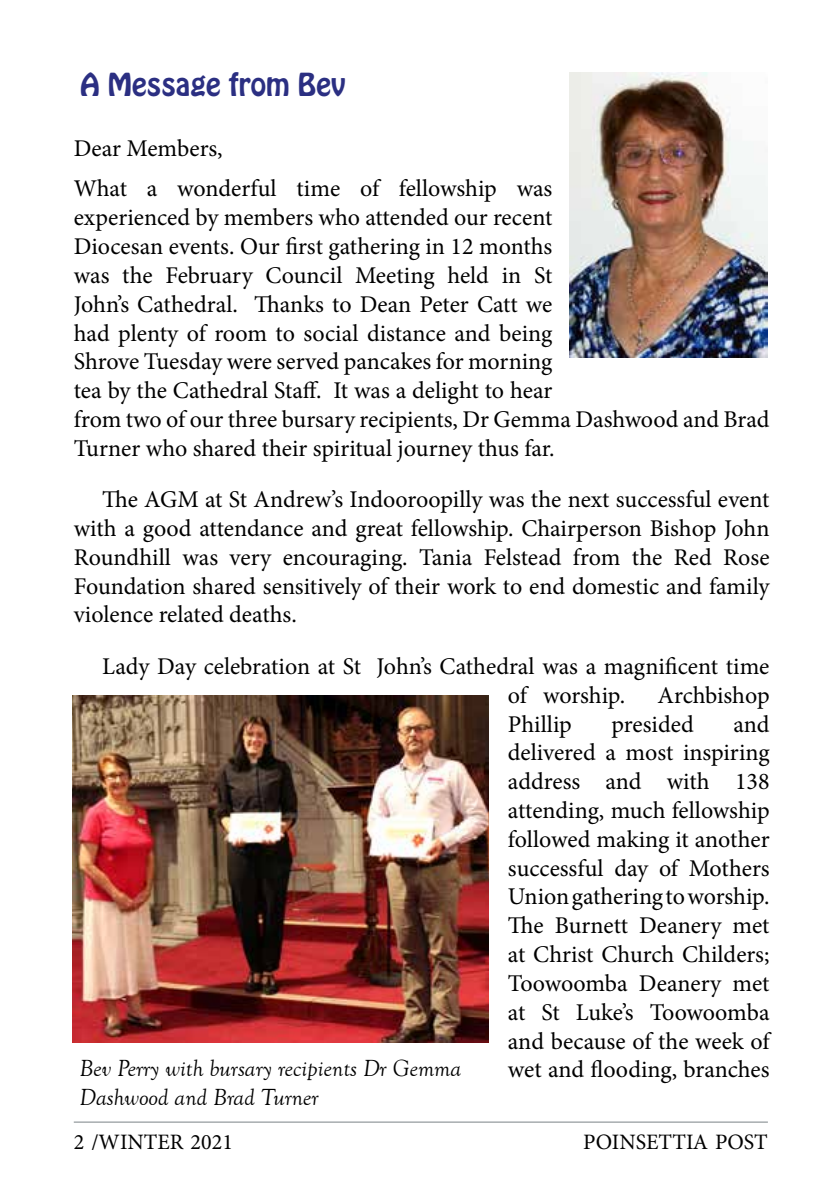
<style>
.page{position:relative;width:840px;height:1191px;background:#fff}
.page>*{position:absolute;margin:0;border:0;box-sizing:border-box;transform-origin:0 0}
.t1{font:28px "Hobo Std";color:#2b2f82}
.t2{font:24px/28.8px "Minion Pro";color:#000}
.t3{font:italic 24px/28.8px "Goudy Old Style T";color:#000}
.t4{font:22px "Minion Pro";color:#000}
</style>
<div class="page">
<hr style="left:74px;top:1121px;width:693px;height:1px;background:#7b8386">
<img style="left:569px;top:72px;width:198px;height:286px">
<img style="left:72px;top:695px;width:416px;height:347px">
<p class="t1" style="left:80px;top:65px;width:267px">A Message from Bev</p>
<p class="t2" style="left:74px;top:129px;width:480px;line-height:40.2px">Dear Members,<br>What a wonderful time of fellowship was</p>
<p class="t2" style="left:74px;top:203px;width:697px">experienced by members who attended our recent<br>Diocesan events. Our first gathering in 12 months<br>was the February Council Meeting held in St<br>John’s Cathedral. Thanks to Dean Peter Catt we<br>had plenty of room to social distance and being<br>Shrove Tuesday were served pancakes for morning<br>tea by the Cathedral Staff. It was a delight to hear<br>from two of our three bursary recipients, Dr Gemma Dashwood and Brad Turner who shared their spiritual journey thus far.</p>
<p class="t2" style="left:74px;top:485px;width:697px;text-align:justify;text-indent:28px">The AGM at St Andrew’s Indooroopilly was the next successful event with a good attendance and great fellowship. Chairperson Bishop John Roundhill was very encouraging. Tania Felstead from the Red Rose Foundation shared sensitively of their work to end domestic and family violence related deaths.</p>
<p class="t2" style="left:507px;top:652px;width:263px;text-indent:-405px">Lady Day celebration at St John’s Cathedral was a magnificent time of worship.</p>
<p class="t2" style="left:657px;top:681px;width:113px">Archbishop</p>
<p class="t3" style="left:79px;top:1054px;width:383px">Bev Perry with bursary recipients Dr Gemma<br>Dashwood and Brad Turner</p>
<p class="t2" style="left:507px;top:709px;width:263px;text-align:justify;text-indent:225px">and delivered a most inspiring address and with 138 attending, much fellowship followed making it another successful day of Mothers Union gathering to worship.<br>The Burnett Deanery met at Christ Church Childers; Toowoomba Deanery met at St Luke’s Toowoomba and because of the week of wet and flooding, branches</p>
<p class="t2" style="left:507px;top:709px;width:65px">Phillip</p>
<p class="t2" style="left:611px;top:709px;width:83px">presided</p>
<p class="t4" style="left:74px;top:1127px;width:160px">2 /WINTER 2021</p>
<p class="t4" style="left:583px;top:1127px;width:186px">POINSETTIA POST</p>
</div>
